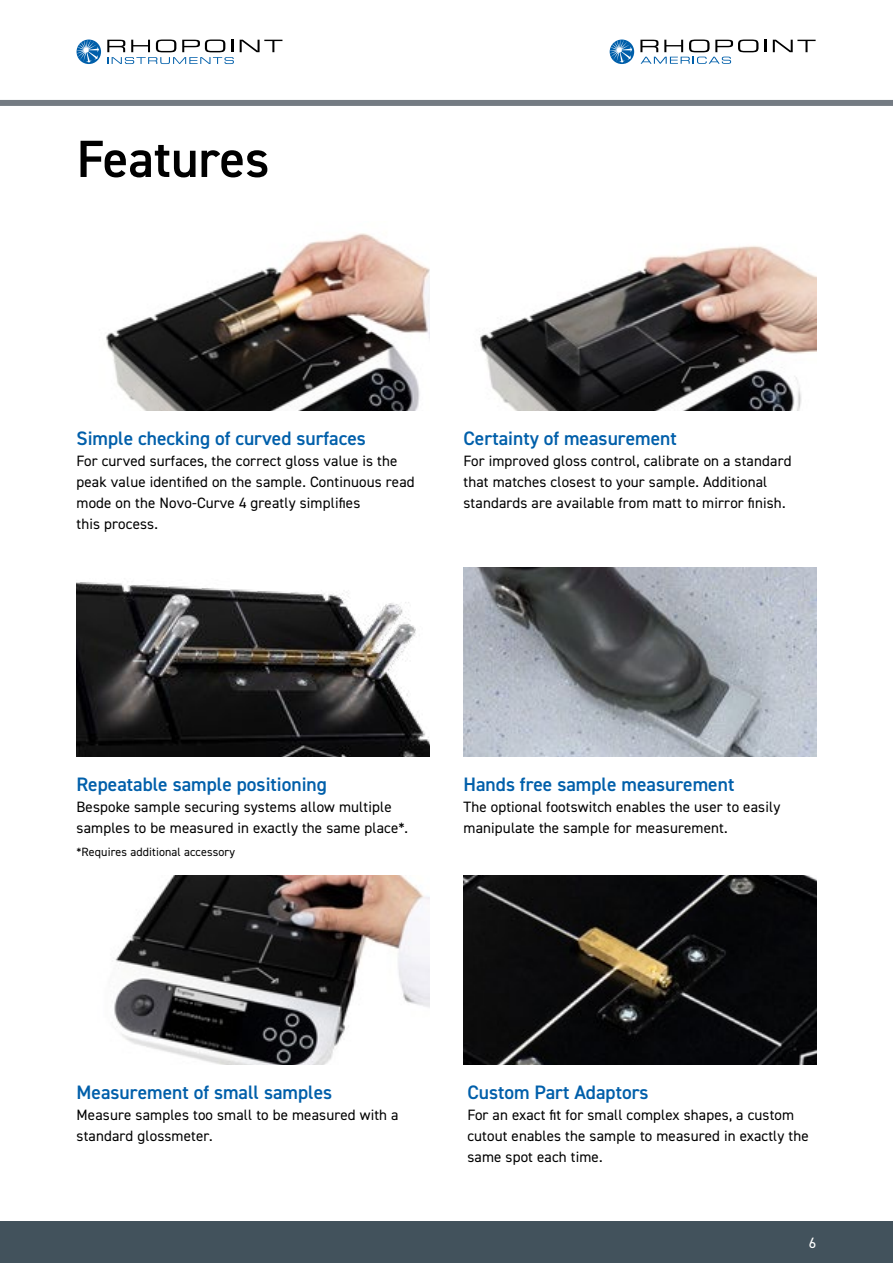
<style>
.page{position:relative;width:893px;height:1263px;background:#fff}
.page>*{position:absolute;margin:0;border:0;box-sizing:border-box;transform-origin:0 0}
.t1{font:600 52.5px "DIN2014";color:#000}
.t2{font:600 19.5px "DIN2014";color:#005faa}
.t3{font:15px/21px "DIN2014";letter-spacing:.01em;color:#000}
.t4{font:15px "DIN2014";color:#fff}
.t5{font:12px "DIN2014";letter-spacing:.01em;color:#000}
</style>
<div class="page">
<div style="left:0;top:100px;width:893px;height:6px;background:#747b83"></div>
<svg style="left:240px;top:40px;width:42px;height:12px"></svg>
<svg style="left:107px;top:40px;width:127px;height:24px"></svg>
<svg style="left:77px;top:40px;width:24px;height:24px"></svg>
<svg style="left:77px;top:40px;width:22px;height:23px"></svg>
<svg style="left:764px;top:40px;width:2px;height:12px"></svg>
<svg style="left:773px;top:40px;width:43px;height:12px"></svg>
<svg style="left:610px;top:40px;width:24px;height:24px"></svg>
<svg style="left:610px;top:40px;width:22px;height:23px"></svg>
<svg style="left:640px;top:40px;width:118px;height:24px"></svg>
<div style="left:0;top:1221px;width:893px;height:42px;background:#42525c"></div>
<img style="left:106px;top:233px;width:323px;height:178px">
<img style="left:77px;top:582px;width:352px;height:175px">
<img style="left:114px;top:875px;width:315px;height:189px">
<img style="left:480px;top:246px;width:336px;height:165px">
<img style="left:463px;top:568px;width:353px;height:189px">
<img style="left:463px;top:875px;width:353px;height:189px">
<h1 class="t1" style="left:77px;top:134px;width:194px">Features</h1>
<h2 class="t2" style="left:77px;top:429px;width:291px">Simple checking of curved surfaces</h2>
<p class="t3" style="left:77px;top:451px;width:340px">For curved surfaces, the correct gloss value is the peak value identified on the sample. Continuous read mode on the Novo-Curve 4 greatly simplifies<br>this process.</p>
<h2 class="t2" style="left:463px;top:429px;width:215px">Certainty of measurement</h2>
<p class="t3" style="left:463px;top:451px;width:330px">For improved gloss control, calibrate on a standard that matches closest to your sample. Additional standards are available from matt to mirror finish.</p>
<h2 class="t2" style="left:77px;top:775px;width:252px">Repeatable sample positioning</h2>
<p class="t3" style="left:77px;top:797px;width:333px">Bespoke sample securing systems allow multiple samples to be measured in exactly the same place*.</p>
<p class="t5" style="left:77px;top:846px;width:160px">*Requires additional accessory</p>
<h2 class="t2" style="left:463px;top:775px;width:272px">Hands free sample measurement</h2>
<p class="t3" style="left:463px;top:797px;width:318px">The optional footswitch enables the user to easily manipulate the sample for measurement.</p>
<h2 class="t2" style="left:77px;top:1083px;width:257px">Measurement of small samples</h2>
<p class="t3" style="left:77px;top:1105px;width:324px">Measure samples too small to be measured with a standard glossmeter.</p>
<h2 class="t2" style="left:467px;top:1083px;width:183px">Custom Part Adaptors</h2>
<p class="t3" style="left:467px;top:1105px;width:343px">For an exact fit for small complex shapes, a custom cutout enables the sample to measured in exactly the same spot each time.</p>
<p class="t4" style="left:809px;top:1236px;width:9px">6</p>
</div>
